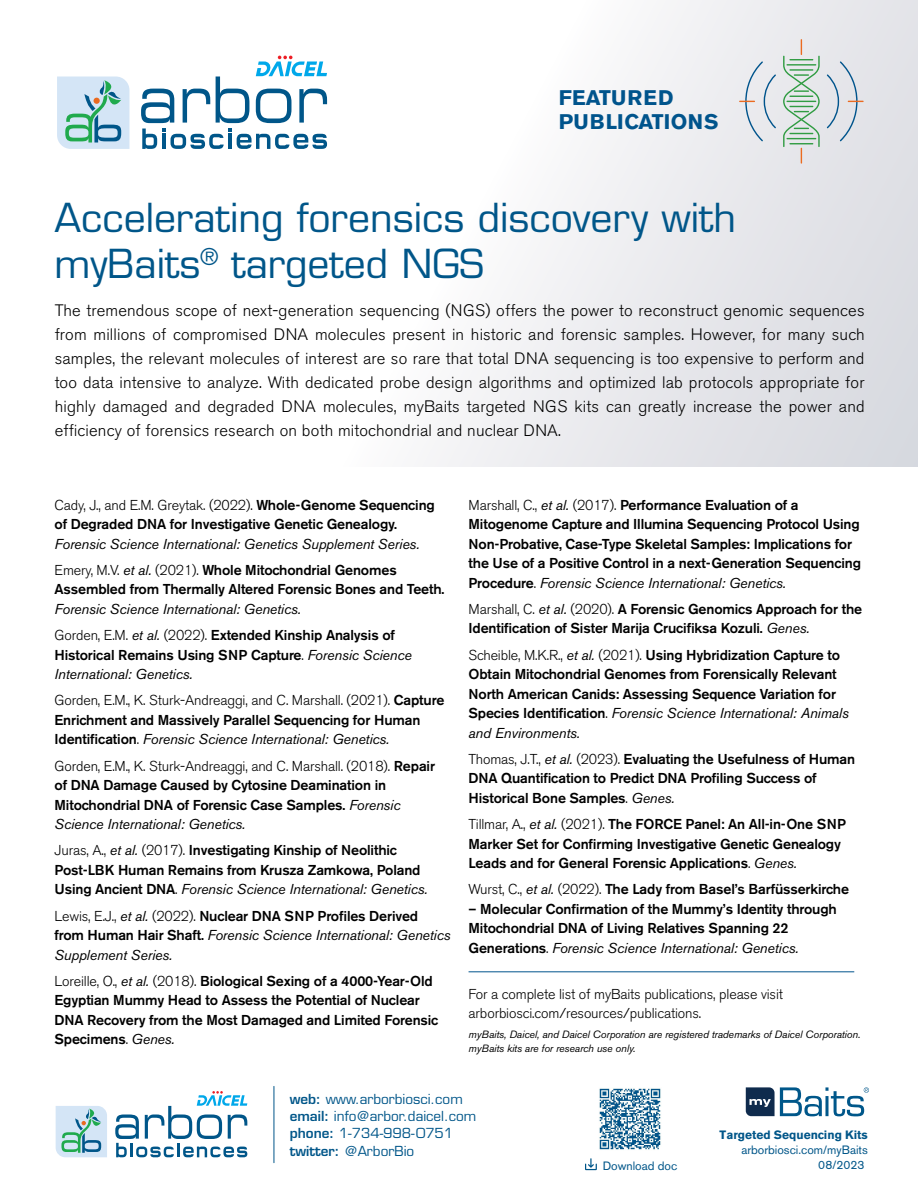
<style>
.page{position:relative;width:918px;height:1188px;background:#fff}
.page>*{position:absolute;margin:0;border:0;box-sizing:border-box;transform-origin:0 0}
.t1{font:39px/46.5px "Eurostile LT Std";color:#005689}
.t2{font:700 21px/24px "Akzidenz Grotesk BE";letter-spacing:.01em;color:#00548c}
.t3{font:300 16.5px/24px "Akzidenz Grotesk BE";letter-spacing:.01em;color:#000;text-align:justify}
.t4{font:500 14.25px/19.5px "Akzidenz Grotesk BE";letter-spacing:-.01em;color:#000}
.t5{font:italic 14.25px/19.5px "Akzidenz Grotesk BE";letter-spacing:-.01em;color:#000}
.t6{font:300 14.25px/19.5px "Akzidenz Grotesk BE";letter-spacing:-.01em;color:#000}
.t7{font:13.5px/17.4px "Eurostile LT Std";color:#005689}
.t8{font:12px "Akzidenz Grotesk BE";color:#005689}
.t9{font:700 12px "Akzidenz Grotesk BE";color:#005689}
.t10{font:italic 10.5px/13.5px "Akzidenz Grotesk BE";letter-spacing:-.01em;color:#000}
.s1{font-weight:300}
.s2{font-weight:300;font-style:normal}
.s3{font-weight:500;font-style:normal}
.s4{font-weight:400;font-style:italic}
.s5{font-weight:600}
</style>
<div class="page">
<div style="left:0;top:0;width:918px;height:467px;background:linear-gradient(to right,#fff,#e2e2e7)"></div>
<svg style="left:739px;top:61px;width:37px;height:80px;background:#d9dee5"></svg>
<svg style="left:827px;top:61px;width:37px;height:80px;background:#d4d9e1"></svg>
<svg style="left:783px;top:39px;width:37px;height:125px;background:#c9d9cd"></svg>
<svg style="left:256px;top:56px;width:71px;height:20px"></svg>
<svg style="left:141px;top:89px;width:33px;height:34px"></svg>
<svg style="left:183px;top:89px;width:27px;height:34px"></svg>
<svg style="left:216px;top:77px;width:33px;height:46px"></svg>
<svg style="left:256px;top:89px;width:35px;height:34px"></svg>
<svg style="left:299px;top:89px;width:28px;height:34px"></svg>
<svg style="left:142px;top:129px;width:185px;height:20px"></svg>
<svg style="left:57px;top:77px;width:72px;height:72px;background:#afd2d9"></svg>
<hr style="left:274px;top:1086px;width:1px;height:77px;background:#005689">
<svg style="left:115px;top:1091px;width:132px;height:66px"></svg>
<svg style="left:56px;top:1106px;width:51px;height:51px;background:#afd2d9"></svg>
<svg style="left:746px;top:1087px;width:123px;height:29px"></svg>
<svg style="left:585px;top:1158px;width:12px;height:12px"></svg>
<hr style="left:469px;top:972px;width:385px;height:1px;background:#00548c">
<img style="left:599px;top:1088px;width:62px;height:62px">
<h2 class="t2" style="left:559px;top:86px;width:161px">FEATURED<br>PUBLICATIONS</h2>
<h1 class="t1" style="left:55px;top:194px;width:683px">Accelerating forensics discovery with myBaits<sup>®</sup> targeted NGS</h1>
<p class="t3" style="left:55px;top:299px;width:812px">The tremendous scope of next-generation sequencing (NGS) offers the power to reconstruct genomic sequences from millions of compromised DNA molecules present in historic and forensic samples. However, for many such samples, the relevant molecules of interest are so rare that total DNA sequencing is too expensive to perform and too data intensive to analyze. With dedicated probe design algorithms and optimized lab protocols appropriate for highly damaged and degraded DNA molecules, myBaits targeted NGS kits can greatly increase the power and efficiency of forensics research on both mitochondrial and nuclear DNA.</p>
<p class="t4" style="left:55px;top:495px;width:382px"><span class="s1">Cady, J., and E.M. Greytak. (2022).</span> Whole-Genome Sequencing of Degraded DNA for Investigative Genetic Genealogy.</p>
<p class="t5" style="left:55px;top:531px;width:367px;line-height:26.2px">Forensic Science International: Genetics Supplement Series.<br><span class="s2">Emery, M.V.</span> et al. <span class="s2">(2021).</span> <span class="s3">Whole Mitochondrial Genomes</span></p>
<p class="t4" style="left:55px;top:580px;width:391px">Assembled from Thermally Altered Forensic Bones and Teeth.</p>
<p class="t5" style="left:55px;top:596px;width:342px;line-height:26.2px">Forensic Science International: Genetics.<br><span class="s2">Gorden, E.M.</span> et al. <span class="s2">(2022).</span> <span class="s3">Extended Kinship Analysis of</span></p>
<p class="t5" style="left:55px;top:645px;width:359px"><span class="s3">Historical Remains Using SNP Capture</span><span class="s2">.</span> Forensic Science<br>International: Genetics.</p>
<p class="t4" style="left:55px;top:691px;width:391px"><span class="s1">Gorden, E.M., K. Sturk-Andreaggi, and C. Marshall. (2021).</span> Capture<br>Enrichment and Massively Parallel Sequencing for Human<br>Identification<span class="s1">.</span> <span class="s4">Forensic Science International: Genetics.</span></p>
<p class="t4" style="left:55px;top:756px;width:382px"><span class="s1">Gorden, E.M., K. Sturk-Andreaggi, and C. Marshall. (2018).</span> Repair of DNA Damage Caused by Cytosine Deamination in Mitochondrial DNA of Forensic Case Samples. <span class="s4">Forensic Science International: Genetics.</span></p>
<p class="t4" style="left:55px;top:841px;width:375px"><span class="s1">Juras, A.,</span> <span class="s4">et al.</span> <span class="s1">(2017).</span> Investigating Kinship of Neolithic<br>Post-LBK Human Remains from Krusza Zamkowa, Poland<br>Using Ancient DNA<span class="s1">.</span> <span class="s4">Forensic Science International: Genetics.</span></p>
<p class="t5" style="left:55px;top:906px;width:398px"><span class="s2">Lewis, E.J.,</span> et al. <span class="s2">(2022).</span> <span class="s3">Nuclear DNA SNP Profiles Derived from Human Hair Shaft.</span> Forensic Science International: Genetics<br>Supplement Series.</p>
<p class="t4" style="left:55px;top:971px;width:385px"><span class="s1">Loreille, O.,</span> <span class="s4">et al.</span> <span class="s1">(2018).</span> Biological Sexing of a 4000-Year-Old Egyptian Mummy Head to Assess the Potential of Nuclear DNA Recovery from the Most Damaged and Limited Forensic Specimens<span class="s1">.</span> <span class="s4">Genes.</span></p>
<p class="t4" style="left:469px;top:495px;width:394px"><span class="s1">Marshall, C.,</span> <span class="s4">et al.</span> <span class="s1">(2017).</span> Performance Evaluation of a Mitogenome Capture and Illumina Sequencing Protocol Using Non-Probative, Case-Type Skeletal Samples: Implications for the Use of a Positive Control in a next-Generation Sequencing Procedure<span class="s1">.</span> <span class="s4">Forensic Science International: Genetics.</span></p>
<p class="t4" style="left:469px;top:599px;width:395px"><span class="s1">Marshall, C.</span> <span class="s4">et al.</span> <span class="s1">(2020).</span> A Forensic Genomics Approach for the<br>Identification of Sister Marija Crucifiksa Kozuli. <span class="s4">Genes.</span></p>
<p class="t4" style="left:469px;top:645px;width:382px"><span class="s1">Scheible, M.K.R.,</span> <span class="s4">et al.</span> <span class="s1">(2021).</span> Using Hybridization Capture to Obtain Mitochondrial Genomes from Forensically Relevant North American Canids: Assessing Sequence Variation for Species Identification<span class="s1">.</span> <span class="s4">Forensic Science International: Animals and Environments.</span></p>
<p class="t4" style="left:469px;top:749px;width:388px"><span class="s1">Thomas, J.T.,</span> <span class="s4">et al.</span> <span class="s1">(2023).</span> Evaluating the Usefulness of Human<br>DNA Quantification to Predict DNA Profiling Success of<br>Historical Bone Samples<span class="s1">.</span> <span class="s4">Genes.</span></p>
<p class="t4" style="left:469px;top:814px;width:379px"><span class="s1">Tillmar, A.,</span> <span class="s4">et al.</span> <span class="s1">(2021).</span> The FORCE Panel: An All-in-One SNP<br>Marker Set for Confirming Investigative Genetic Genealogy<br>Leads and for General Forensic Applications<span class="s1">.</span> <span class="s4">Genes.</span></p>
<p class="t4" style="left:469px;top:879px;width:382px"><span class="s1">Wurst, C.,</span> <span class="s4">et al.</span> <span class="s1">(2022).</span> The Lady from Basel’s Barfüsserkirche</p>
<p class="t4" style="left:469px;top:899px;width:370px">– Molecular Confirmation of the Mummy’s Identity through<br>Mitochondrial DNA of Living Relatives Spanning 22<br>Generations<span class="s1">.</span> <span class="s4">Forensic Science International: Genetics.</span></p>
<p class="t6" style="left:469px;top:984px;width:316px">For a complete list of myBaits publications, please visit arborbiosci.com/resources/publications.</p>
<p class="t10" style="left:469px;top:1028px;width:393px">myBaits, Daicel, and Daicel Corporation are registered trademarks of Daicel Corporation. myBaits kits are for research use only.</p>
<p class="t7" style="left:290px;top:1090px;width:188px"><span class="s5">web:</span> www.arborbiosci.com <span class="s5">email:</span> info@arbor.daicel.com <span class="s5">phone:</span> 1-734-998-0751 <span class="s5">twitter:</span> @ArborBio</p>
<p class="t9" style="left:720px;top:1128px;width:150px">Targeted Sequencing Kits</p>
<p class="t8" style="left:741px;top:1142px;width:128px">arborbiosci.com/myBaits</p>
<p class="t8" style="left:603px;top:1158px;width:76px">Download doc</p>
<p class="t8" style="left:818px;top:1158px;width:48px">08/2023</p>
</div>
